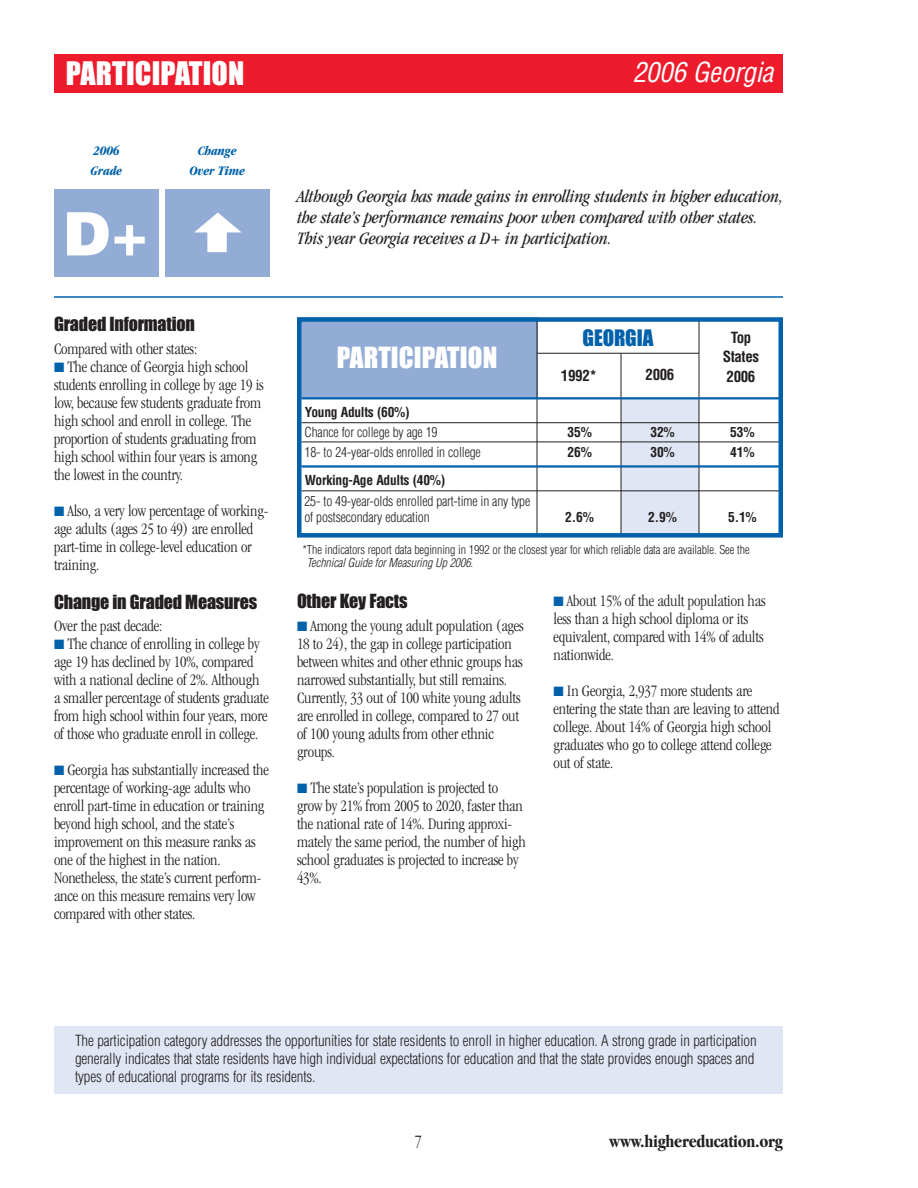
<style>
.page{position:relative;width:918px;height:1188px;background:#fff}
.page>*{position:absolute;margin:0;border:0;box-sizing:border-box;transform-origin:0 0}
.t1{font:900 60px "Helvetica";color:#fff}
.t2{font:30px "Impact";letter-spacing:.005em;color:#fff}
.t3{font:27px "Impact";letter-spacing:.005em;color:#fff}
.t4{font:italic condensed 27px "Helvetica";letter-spacing:-.01em;color:#fff}
.t5{font:21px "Impact";letter-spacing:-.005em;color:#0161aa}
.t6{font:italic condensed 18px/21px "Garamond";letter-spacing:-.01em;color:#231f20}
.t7{font:18px "Impact";letter-spacing:-.01em;color:#231f20}
.t8{font:700 condensed 18px "Garamond";letter-spacing:-.015em;color:#231f20}
.t9{font:300 condensed 18px "Garamond";color:#231f20}
.t10{font:300 condensed 16.5px/18px "Garamond";letter-spacing:-.01em;color:#231f20}
.t11{font:300 condensed 15px/18px "Helvetica";letter-spacing:-.01em;color:#231f20}
.t12{font:700 condensed 15px/19.5px "Helvetica";letter-spacing:-.025em;color:#231f20;text-align:center}
.t13{font:300 condensed 13.5px/16.2px "Helvetica";letter-spacing:-.015em;color:#231f20}
.t14{font:700 condensed 13.5px "Helvetica";letter-spacing:-.02em;color:#231f20}
.t15{font:italic 700 condensed 13.5px/19.5px "Garamond";letter-spacing:-.01em;color:#0161aa}
.t16{font:300 condensed 12px/13.5px "Helvetica";letter-spacing:-.01em;color:#231f20}
.s1{color:#0161aa}
.s2{font-style:italic}
</style>
<div class="page">
<div style="left:297px;top:317px;width:240px;height:81px;background:#93acd6"></div>
<hr style="left:537px;top:320px;width:1px;height:216px;background:#231f20">
<div style="left:54px;top:54px;width:729px;height:39px;background:#ee1b2c"></div>
<div style="left:621px;top:398px;width:78px;height:138px;background:#e0e6f3"></div>
<hr style="left:537px;top:353px;width:162px;height:1px;background:#231f20">
<hr style="left:699px;top:319px;width:1px;height:216px;background:#231f20">
<hr style="left:621px;top:353px;width:1px;height:183px;background:#231f20">
<hr style="left:301px;top:397px;width:480px;height:2px;background:#0161aa">
<hr style="left:301px;top:422px;width:480px;height:1px;background:#231f20">
<hr style="left:301px;top:442px;width:480px;height:1px;background:#231f20">
<hr style="left:301px;top:465px;width:480px;height:3px;background:#0161aa">
<hr style="left:301px;top:491px;width:480px;height:1px;background:#231f20">
<div style="left:54px;top:1026px;width:729px;height:68px;background:#e0e6f3"></div>
<div style="left:297px;top:317px;width:486px;height:221px;border:4px solid #0161aa"></div>
<hr style="left:54px;top:296px;width:729px;height:2px;background:#0161aa">
<div style="left:165px;top:189px;width:105px;height:88px;background:#93acd6"></div>
<svg style="left:194px;top:213px;width:48px;height:39px"></svg>
<div style="left:54px;top:189px;width:105px;height:87px;background:#93acd6"></div>
<h2 class="t2" style="left:66px;top:64px;width:180px">PARTICIPATION</h2>
<h3 class="t4" style="left:633px;top:62px;width:142px">2006 Georgia</h3>
<p class="t15" style="left:91px;top:142px;width:33px">2006<br>Grade</p>
<p class="t15" style="left:190px;top:143px;width:57px;text-align:center">Change<br>Over Time</p>
<h1 class="t1" style="left:63px;top:212px;width:88px">D+</h1>
<p class="t7" style="left:54px;top:319px;width:142px">Graded Information</p>
<p class="t10" style="left:54px;top:341px;width:145px">Compared with other states:</p>
<p class="t10" style="left:54px;top:359px;width:211px"><span class="s1">■</span> The chance of Georgia high school students enrolling in college by age 19 is low, because few students graduate from high school and enroll in college. The proportion of students graduating from high school within four years is among the lowest in the country.</p>
<p class="t10" style="left:54px;top:503px;width:216px"><span class="s1">■</span> Also, a very low percentage of working&shy;age adults (ages 25 to 49) are enrolled part-time in college-level education or training.</p>
<p class="t7" style="left:54px;top:596px;width:205px">Change in Graded Measures</p>
<p class="t10" style="left:54px;top:618px;width:110px">Over the past decade:</p>
<p class="t10" style="left:54px;top:636px;width:216px"><span class="s1">■</span> The chance of enrolling in college by age 19 has declined by 10%, compared with a national decline of 2%. Although a smaller percentage of students graduate from high school within four years, more of those who graduate enroll in college.</p>
<p class="t10" style="left:54px;top:762px;width:216px"><span class="s1">■</span> Georgia has substantially increased the percentage of working-age adults who enroll part-time in education or training beyond high school, and the state’s improvement on this measure ranks as one of the highest in the nation.<br>Nonetheless, the state’s current perform&shy;ance on this measure remains very low compared with other states.</p>
<p class="t6" style="left:297px;top:187px;width:487px">Although Georgia has made gains in enrolling students in higher education, the state’s performance remains poor when compared with other states.<br>This year Georgia receives a D+ in participation.</p>
<h3 class="t3" style="left:337px;top:349px;width:162px">PARTICIPATION</h3>
<p class="t5" style="left:583px;top:331px;width:72px">GEORGIA</p>
<p class="t12" style="left:723px;top:329px;width:38px">Top<br>States</p>
<p class="t12" style="left:561px;top:367px;width:37px">1992*</p>
<p class="t12" style="left:646px;top:367px;width:30px">2006</p>
<p class="t12" style="left:727px;top:368px;width:30px">2006</p>
<p class="t14" style="left:305px;top:407px;width:106px">Young Adults (60%)</p>
<p class="t13" style="left:304px;top:426px;width:135px">Chance for college by age 19</p>
<p class="t14" style="left:567px;top:427px;width:26px">35%</p>
<p class="t14" style="left:650px;top:427px;width:26px">32%</p>
<p class="t14" style="left:730px;top:427px;width:26px">53%</p>
<p class="t13" style="left:305px;top:445px;width:178px">18- to 24-year-olds enrolled in college</p>
<p class="t14" style="left:567px;top:447px;width:26px">26%</p>
<p class="t14" style="left:650px;top:447px;width:26px">30%</p>
<p class="t14" style="left:730px;top:447px;width:26px">41%</p>
<p class="t14" style="left:305px;top:475px;width:142px">Working-Age Adults (40%)</p>
<p class="t13" style="left:304px;top:494px;width:227px">25- to 49-year-olds enrolled part-time in any type of postsecondary education</p>
<p class="t14" style="left:565px;top:512px;width:30px">2.6%</p>
<p class="t14" style="left:648px;top:512px;width:30px">2.9%</p>
<p class="t14" style="left:728px;top:512px;width:30px">5.1%</p>
<p class="t16" style="left:307px;top:543px;width:444px;text-indent:-4px">*The indicators report data beginning in 1992 or the closest year for which reliable data are available. See the<br><span class="s2">Technical Guide for Measuring Up 2006</span>.</p>
<p class="t7" style="left:297px;top:595px;width:112px">Other Key Facts</p>
<p class="t10" style="left:297px;top:618px;width:228px"><span class="s1">■</span> Among the young adult population (ages 18 to 24), the gap in college participation between whites and other ethnic groups has narrowed substantially, but still remains.<br>Currently, 33 out of 100 white young adults are enrolled in college, compared to 27 out of 100 young adults from other ethnic groups.</p>
<p class="t10" style="left:297px;top:780px;width:230px"><span class="s1">■</span> The state’s population is projected to grow by 21% from 2005 to 2020, faster than the national rate of 14%. During approxi&shy;mately the same period, the number of high school graduates is projected to increase by 43%.</p>
<p class="t10" style="left:554px;top:593px;width:214px"><span class="s1">■</span> About 15% of the adult population has less than a high school diploma or its equivalent, compared with 14% of adults nationwide.</p>
<p class="t10" style="left:554px;top:683px;width:227px"><span class="s1">■</span> In Georgia, 2,937 more students are entering the state than are leaving to attend college. About 14% of Georgia high school graduates who go to college attend college out of state.</p>
<p class="t11" style="left:75px;top:1033px;width:683px">The participation category addresses the opportunities for state residents to enroll in higher education. A strong grade in participation generally indicates that state residents have high individual expectations for education and that the state provides enough spaces and types of educational programs for its residents.</p>
<p class="t9" style="left:415px;top:1134px;width:9px">7</p>
<p class="t8" style="left:609px;top:1134px;width:175px">www.highereducation.org</p>
</div>
